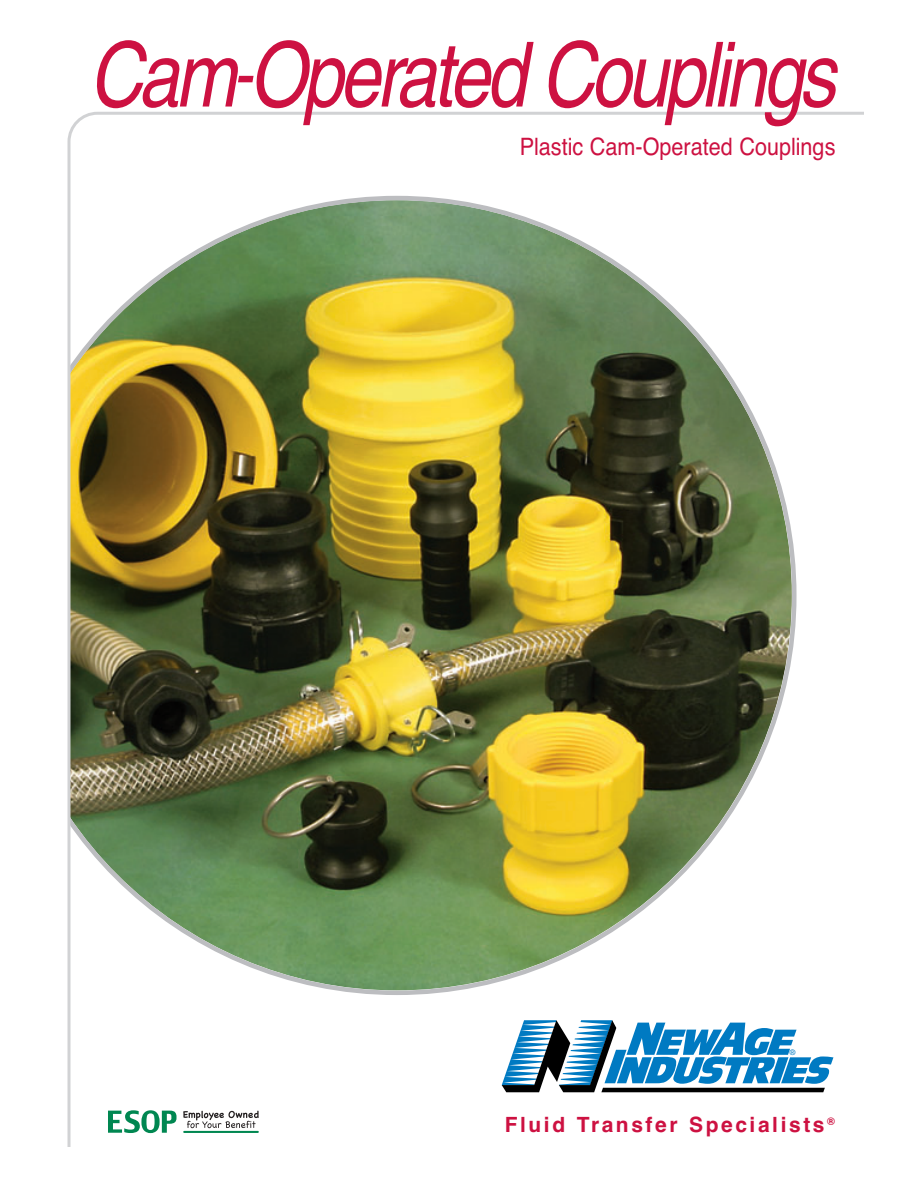
<style>
.page{position:relative;width:918px;height:1188px;background:#fff}
.page>*{position:absolute;margin:0;border:0;box-sizing:border-box;transform-origin:0 0}
.t1{font:italic 90px "Helvetica";color:#cd1141;scale:.82 1}
.t2{font:24px "Helvetica";color:#cd1141;scale:.9 1}
.t3{font:700 21px "Helvetica";letter-spacing:.12em;color:#cd1141}
.t4{font:7.5px "Helvetica";color:#007ac2}
.s1{font-size:72px}
</style>
<div class="page">
<img style="left:68px;top:112px;width:796px;height:1035px">
<svg style="left:502px;top:1020px;width:331px;height:72px"></svg>
<div style="left:108px;top:1110px;width:162px;height:78px;background:#fff"></div>
<svg style="left:108px;top:1110px;width:69px;height:23px"></svg>
<svg style="left:183px;top:1111px;width:76px;height:17px"></svg>
<hr style="left:184px;top:1131px;width:74px;height:2px;background:#008751">
<h1 class="t1" style="left:89px;top:42px;width:930px">Cam<span class="s1">-</span>Operated Couplings</h1>
<p class="t2" style="left:520px;top:137px;width:352px">Plastic Cam-Operated Couplings</p>
<p class="t4" style="left:790px;top:1050px;width:7px">®</p>
<p class="t3" style="left:505px;top:1117px;width:332px">Fluid Transfer Specialists <sup>®</sup></p>
</div>
